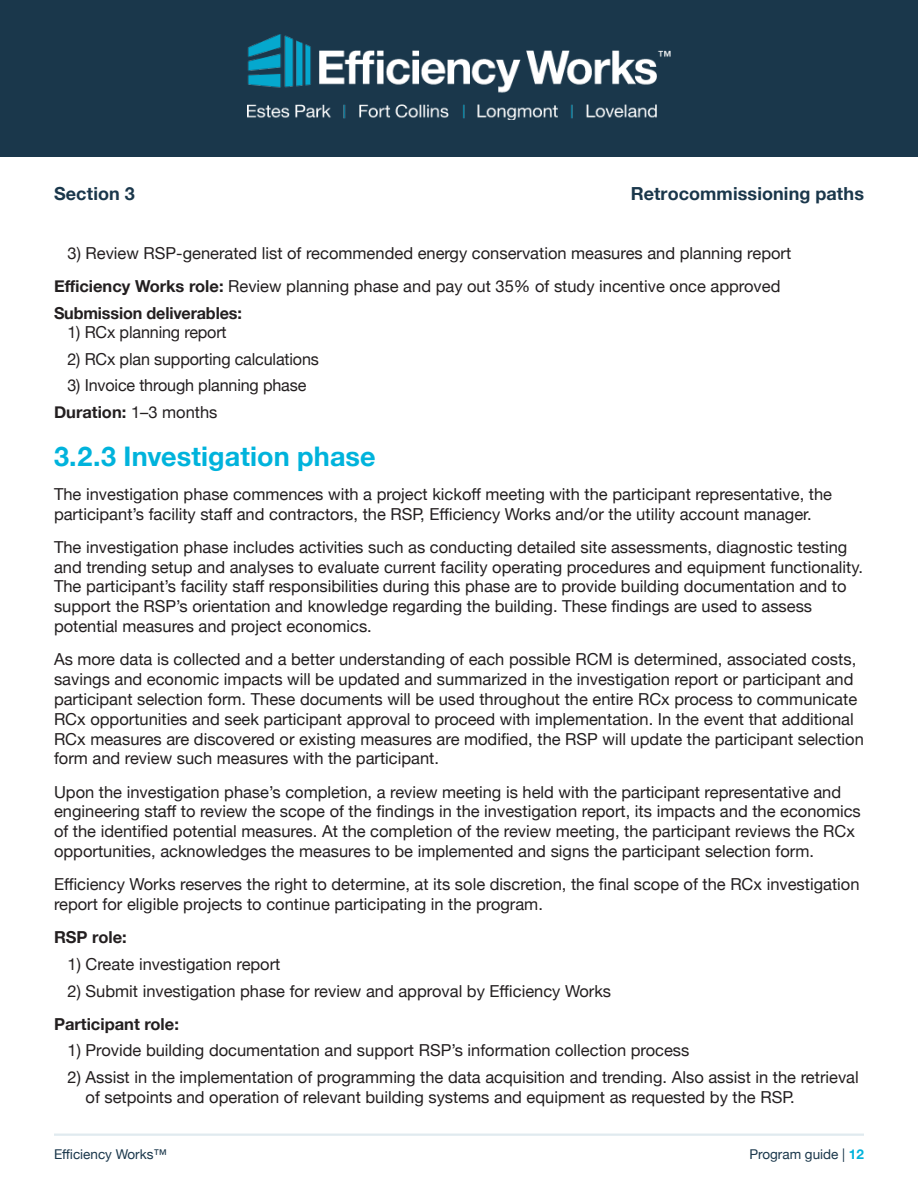
<style>
.page{position:relative;width:918px;height:1188px;background:#fff}
.page>*{position:absolute;margin:0;border:0;box-sizing:border-box;transform-origin:0 0}
.t1{font:700 27px "Helvetica Neue";letter-spacing:.005em;color:#00b3dc}
.t2{font:700 18px "Helvetica Neue";letter-spacing:.005em;color:#1a374b}
.t3{font:16.5px/19.8px "Helvetica Neue";color:#231f20}
.t4{font:700 16.5px "Helvetica Neue";letter-spacing:-.01em;color:#231f20}
.t5{font:13.5px "Helvetica Neue";color:#1a374b}
.s1{font-weight:700}
.s2{font-weight:700;color:#00b3dc}
</style>
<div class="page">
<div style="left:0;top:0;width:918px;height:157px;background:#1a374b"></div>
<img style="left:247px;top:34px;width:424px;height:86px">
<hr style="left:54px;top:1134px;width:810px;height:2px;background:#e0eaef">
<p class="t2" style="left:54px;top:179px;width:82px">Section 3</p>
<p class="t2" style="left:631px;top:179px;width:235px">Retrocommissioning paths</p>
<p class="t3" style="left:54px;top:237px;width:739px;line-height:33.3px;text-indent:13px">3) Review RSP-generated list of recommended energy conservation measures and planning report<br><span class="s1">Efficiency Works role:</span> Review planning phase and pay out 35% of study incentive once approved</p>
<p class="t4" style="left:54px;top:300px;width:189px">Submission deliverables:</p>
<p class="t3" style="left:68px;top:324px;width:161px">1) RCx planning report</p>
<p class="t3" style="left:68px;top:350px;width:253px">2) RCx plan supporting calculations</p>
<p class="t3" style="left:54px;top:373px;width:254px;line-height:26.5px;text-indent:14px">3) Invoice through planning phase<br><span class="s1">Duration:</span> 1–3 months</p>
<h1 class="t1" style="left:54px;top:436px;width:323px">3.2.3 Investigation phase</h1>
<p class="t3" style="left:54px;top:485px;width:780px">The investigation phase commences with a project kickoff meeting with the participant representative, the participant’s facility staff and contractors, the RSP, Efficiency Works and/or the utility account manager.</p>
<p class="t3" style="left:54px;top:538px;width:811px">The investigation phase includes activities such as conducting detailed site assessments, diagnostic testing and trending setup and analyses to evaluate current facility operating procedures and equipment functionality.<br>The participant’s facility staff responsibilities during this phase are to provide building documentation and to support the RSP’s orientation and knowledge regarding the building. These findings are used to assess potential measures and project economics.</p>
<p class="t3" style="left:54px;top:651px;width:811px">As more data is collected and a better understanding of each possible RCM is determined, associated costs, savings and economic impacts will be updated and summarized in the investigation report or participant and participant selection form. These documents will be used throughout the entire RCx process to communicate RCx opportunities and seek participant approval to proceed with implementation. In the event that additional RCx measures are discovered or existing measures are modified, the RSP will update the participant selection form and review such measures with the participant.</p>
<p class="t3" style="left:54px;top:783px;width:808px">Upon the investigation phase’s completion, a review meeting is held with the participant representative and engineering staff to review the scope of the findings in the investigation report, its impacts and the economics of the identified potential measures. At the completion of the review meeting, the participant reviews the RCx opportunities, acknowledges the measures to be implemented and signs the participant selection form.</p>
<p class="t3" style="left:54px;top:876px;width:807px">Efficiency Works reserves the right to determine, at its sole discretion, the final scope of the RCx investigation report for eligible projects to continue participating in the program.</p>
<p class="t4" style="left:54px;top:925px;width:74px">RSP role:</p>
<p class="t3" style="left:67px;top:955px;width:214px">1) Create investigation report</p>
<p class="t3" style="left:67px;top:982px;width:545px">2) Submit investigation phase for review and approval by Efficiency Works</p>
<p class="t4" style="left:54px;top:1011px;width:126px">Participant role:</p>
<p class="t3" style="left:67px;top:1042px;width:623px">1) Provide building documentation and support RSP’s information collection process</p>
<p class="t3" style="left:86px;top:1068px;width:775px;text-indent:-18px">2) Assist in the implementation of programming the data acquisition and trending. Also assist in the retrieval of setpoints and operation of relevant building systems and equipment as requested by the RSP.</p>
<p class="t5" style="left:54px;top:1144px;width:114px">Efficiency Works™</p>
<p class="t5" style="left:749px;top:1145px;width:116px">Program guide | <span class="s2">12</span></p>
</div>
